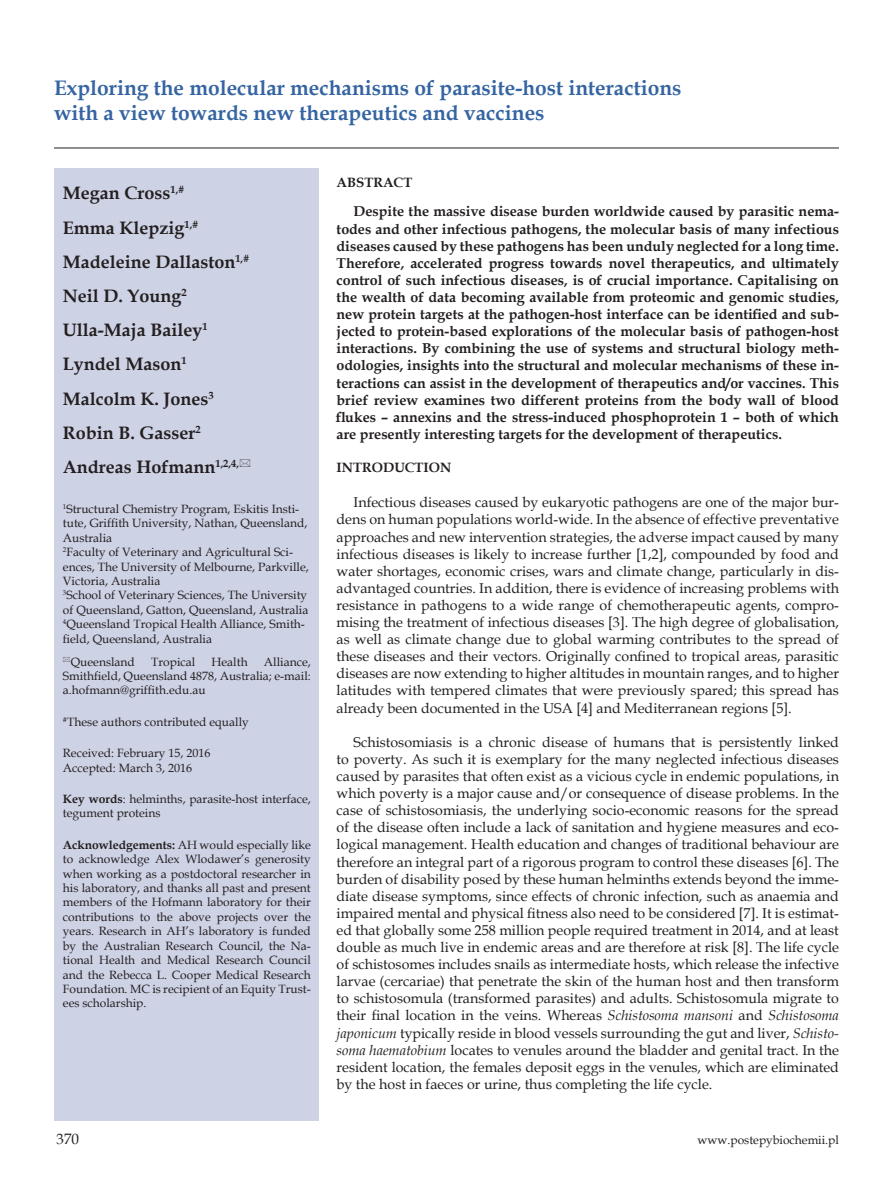
<style>
.page{position:relative;width:893px;height:1191px;background:#fff}
.page>*{position:absolute;margin:0;border:0;box-sizing:border-box;transform-origin:0 0}
._1_Tytul{font:700 21px/25.2px "Book Antiqua";color:#3564a2}
._2_Autor{font:700 18px "Book Antiqua";color:#231f20}
.t1{font:15px "Book Antiqua";color:#231f20}
.Body_tekst{font:14.25px/17.1px "Book Antiqua";color:#231f20;text-align:justify}
.Body_tekst-2{font:700 14.25px/17.1px "Book Antiqua";color:#231f20;text-align:justify}
.Tytul_1{font:700 13.5px "Book Antiqua";color:#231f20}
._5_Skroty{font:12px/14.4px "Book Antiqua";color:#231f20}
.Ang_3_Adres{font:12px/14.4px "Book Antiqua";color:#231f20}
._4_Adres_Mail{font:12px/14.4px "Book Antiqua";color:#231f20;text-align:justify}
.s1{font-weight:700}
.s2{font-style:italic}
</style>
<div class="page">
<hr style="left:54px;top:148px;width:785px;height:1px;background:#231f20">
<div style="left:54px;top:172px;width:265px;height:948px;background:#ced2e5"></div>
<p class="_1_Tytul" style="left:54px;top:75px;width:629px">Exploring the molecular mechanisms of parasite-host interactions with a view towards new therapeutics and vaccines</p>
<p class="_2_Autor" style="left:63px;top:181px;width:123px">Megan Cross<sup>1,#</sup></p>
<p class="_2_Autor" style="left:63px;top:215px;width:137px">Emma Klepzig<sup>1,#</sup></p>
<p class="_2_Autor" style="left:63px;top:249px;width:188px">Madeleine Dallaston<sup>1,#</sup></p>
<p class="_2_Autor" style="left:63px;top:284px;width:125px">Neil D. Young<sup>2</sup></p>
<p class="_2_Autor" style="left:63px;top:318px;width:146px">Ulla-Maja Bailey<sup>1</sup></p>
<p class="_2_Autor" style="left:63px;top:352px;width:125px">Lyndel Mason<sup>1</sup></p>
<p class="_2_Autor" style="left:63px;top:386px;width:152px">Malcolm K. Jones<sup>3</sup></p>
<p class="_2_Autor" style="left:63px;top:420px;width:139px">Robin B. Gasser<sup>2</sup></p>
<p class="_2_Autor" style="left:63px;top:455px;width:178px">Andreas Hofmann<sup>1,2,4,</sup></p>
<p class="Ang_3_Adres" style="left:63px;top:501px;width:247px"><sup>1</sup>Structural Chemistry Program, Eskitis Insti&shy;tute, Griffith University, Nathan, Queensland, Australia<br><sup>2</sup>Faculty of Veterinary and Agricultural Sci&shy;ences, The University of Melbourne, Parkville, Victoria, Australia<br><sup>3</sup>School of Veterinary Sciences, The University of Queensland, Gatton, Queensland, Australia <sup>4</sup>Queensland Tropical Health Alliance, Smith&shy;field, Queensland, Australia</p>
<p class="_4_Adres_Mail" style="left:71px;top:654px;width:66px">Queensland</p>
<p class="_4_Adres_Mail" style="left:151px;top:654px;width:46px">Tropical</p>
<p class="_4_Adres_Mail" style="left:212px;top:654px;width:38px">Health</p>
<p class="_4_Adres_Mail" style="left:63px;top:654px;width:249px;text-indent:201px">Alliance, Smithfield, Queensland 4878, Australia; e-mail: a.hofmann@griffith.edu.au</p>
<p class="_5_Skroty" style="left:63px;top:714px;width:187px"><sup>#</sup>These authors contributed equally</p>
<p class="_5_Skroty" style="left:63px;top:745px;width:149px">Received: February 15, 2016</p>
<p class="_4_Adres_Mail" style="left:63px;top:760px;width:131px">Accepted: March 3, 2016</p>
<p class="_5_Skroty" style="left:63px;top:791px;width:249px"><span class="s1">Key words</span>: helminths, parasite-host interface, tegument proteins</p>
<p class="_5_Skroty" style="left:63px;top:837px;width:249px;text-align:justify"><span class="s1">Acknowledgements:</span> AH would especially like to acknowledge Alex Wlodawer’s generosity when working as a postdoctoral researcher in his laboratory, and thanks all past and present members of the Hofmann laboratory for their contributions to the above projects over the years. Research in AH’s laboratory is funded by the Australian Research Council, the Na&shy;tional Health and Medical Research Council and the Rebecca L. Cooper Medical Research Foundation. MC is recipient of an Equity Trust&shy;ees scholarship.</p>
<p class="Tytul_1" style="left:337px;top:173px;width:77px">ABSTRACT</p>
<p class="Body_tekst-2" style="left:337px;top:203px;width:504px;text-indent:17px">Despite the massive disease burden worldwide caused by parasitic nema&shy;todes and other infectious pathogens, the molecular basis of many infectious diseases caused by these pathogens has been unduly neglected for a long time.<br>Therefore, accelerated progress towards novel therapeutics, and ultimately control of such infectious diseases, is of crucial importance. Capitalising on the wealth of data becoming available from proteomic and genomic studies, new protein targets at the pathogen-host interface can be identified and sub&shy;jected to protein-based explorations of the molecular basis of pathogen-host interactions. By combining the use of systems and structural biology meth&shy;odologies, insights into the structural and molecular mechanisms of these in&shy;teractions can assist in the development of therapeutics and/or vaccines. This brief review examines two different proteins from the body wall of blood flukes – annexins and the stress-induced phosphoprotein 1 – both of which are presently interesting targets for the development of therapeutics.</p>
<p class="Tytul_1" style="left:337px;top:458px;width:116px">INTRODUCTION</p>
<p class="Body_tekst" style="left:337px;top:493px;width:504px;text-indent:17px">Infectious diseases caused by eukaryotic pathogens are one of the major bur&shy;dens on human populations world-wide. In the absence of effective preventative approaches and new intervention strategies, the adverse impact caused by many infectious diseases is likely to increase further [1,2], compounded by food and water shortages, economic crises, wars and climate change, particularly in dis&shy;advantaged countries. In addition, there is evidence of increasing problems with resistance in pathogens to a wide range of chemotherapeutic agents, compro&shy;mising the treatment of infectious diseases [3]. The high degree of globalisation, as well as climate change due to global warming contributes to the spread of these diseases and their vectors. Originally confined to tropical areas, parasitic diseases are now extending to higher altitudes in mountain ranges, and to higher latitudes with tempered climates that were previously spared; this spread has already been documented in the USA [4] and Mediterranean regions [5].</p>
<p class="Body_tekst" style="left:337px;top:733px;width:504px;text-indent:17px">Schistosomiasis is a chronic disease of humans that is persistently linked to poverty. As such it is exemplary for the many neglected infectious diseases caused by parasites that often exist as a vicious cycle in endemic populations, in which poverty is a major cause and/or consequence of disease problems. In the case of schistosomiasis, the underlying socio-economic reasons for the spread of the disease often include a lack of sanitation and hygiene measures and eco&shy;logical management. Health education and changes of traditional behaviour are therefore an integral part of a rigorous program to control these diseases [6]. The burden of disability posed by these human helminths extends beyond the imme&shy;diate disease symptoms, since effects of chronic infection, such as anaemia and impaired mental and physical fitness also need to be considered [7]. It is estimat&shy;ed that globally some 258 million people required treatment in 2014, and at least double as much live in endemic areas and are therefore at risk [8]. The life cycle of schistosomes includes snails as intermediate hosts, which release the infective larvae (cercariae) that penetrate the skin of the human host and then transform to schistosomula (transformed parasites) and adults. Schistosomula migrate to their final location in the veins. Whereas <span class="s2">Schistosoma mansoni</span> and <span class="s2">Schistosoma japonicum</span> typically reside in blood vessels surrounding the gut and liver, <span class="s2">Schisto&shy;soma haematobium</span> locates to venules around the bladder and genital tract. In the resident location, the females deposit eggs in the venules, which are eliminated by the host in faeces or urine, thus completing the life cycle.</p>
<p class="t1" style="left:57px;top:1128px;width:24px">370</p>
<p class="_5_Skroty" style="left:697px;top:1132px;width:143px">www.postepybiochemii.pl</p>
</div>
